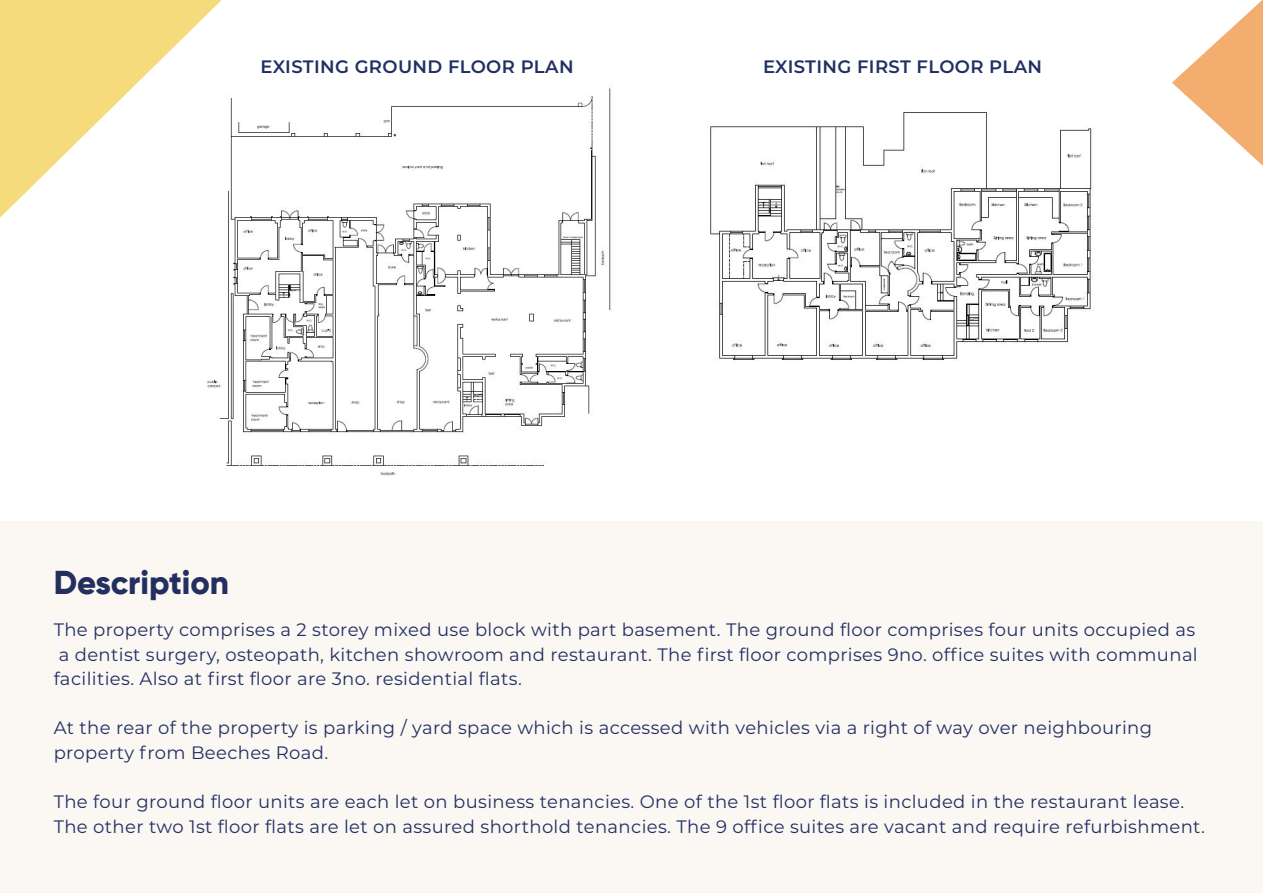
<style>
.page{position:relative;width:1263px;height:893px;background:#fff}
.page>*{position:absolute;margin:0;border:0;box-sizing:border-box;transform-origin:0 0}
.t1{font:800 33px "Gilroy";color:#23305f}
.t2{font:18px/24.6px "Montserrat";letter-spacing:.02em;color:#203063}
.t3{font:600 18px "Montserrat";letter-spacing:.02em;color:#203063}
</style>
<div class="page">
<img style="left:207px;top:88px;width:404px;height:388px">
<img style="left:710px;top:112px;width:384px;height:249px">
<svg style="left:0;top:0;width:222px;height:218px;fill:#f6db7c"></svg>
<svg style="left:1172px;top:0;width:91px;height:166px"></svg>
<div style="left:0;top:522px;width:1263px;height:371px;background:#fbf7f3"></div>
<p class="t3" style="left:261px;top:56px;width:314px">EXISTING GROUND FLOOR PLAN</p>
<p class="t3" style="left:763px;top:56px;width:281px">EXISTING FIRST FLOOR PLAN</p>
<h1 class="t1" style="left:54px;top:568px;width:177px">Description</h1>
<p class="t2" style="left:54px;top:618px;width:1145px">The property comprises a 2 storey mixed use block with part basement. The ground floor comprises four units occupied as a dentist surgery, osteopath, kitchen showroom and restaurant. The first floor comprises 9no. office suites with communal facilities. Also at first floor are 3no. residential flats.</p>
<p class="t2" style="left:54px;top:716px;width:1100px">At the rear of the property is parking / yard space which is accessed with vehicles via a right of way over neighbouring property from Beeches Road.</p>
<p class="t2" style="left:54px;top:790px;width:1153px">The four ground floor units are each let on business tenancies. One of the 1st floor flats is included in the restaurant lease.<br>The other two 1st floor flats are let on assured shorthold tenancies. The 9 office suites are vacant and require refurbishment.</p>
</div>
